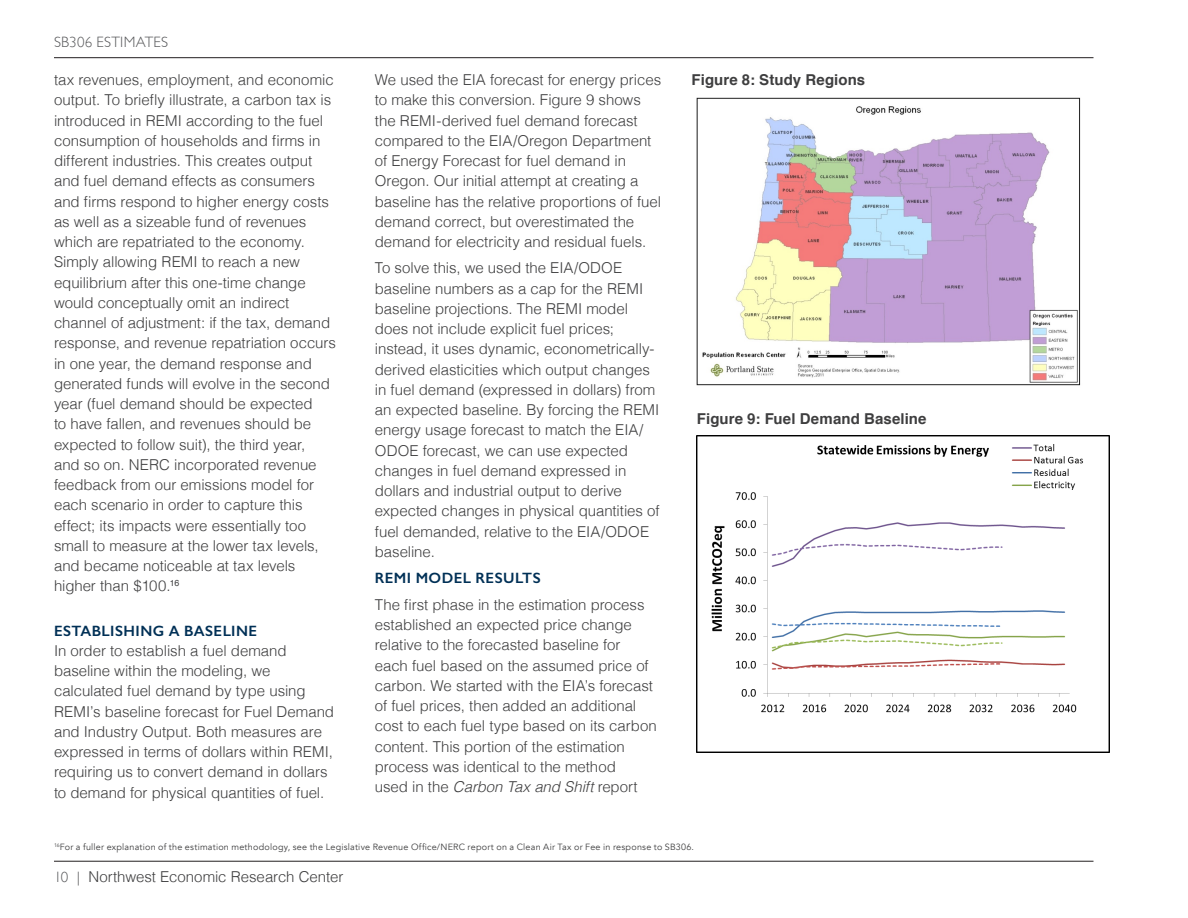
<style>
.page{position:relative;width:1188px;height:918px;background:#fff}
.page>*{position:absolute;margin:0;border:0;box-sizing:border-box;transform-origin:0 0}
.Body_Text{font:300 15px/20.2px "Helvetica";letter-spacing:-.005em;color:#3e3e3f}
.Body_Text-2{font:700 15px "Helvetica";letter-spacing:.005em;color:#3e3e3f}
.Heading_2{font:600 15px "Gill Sans";letter-spacing:.03em;color:#003056}
.Body_Text-3{font:600 15px "Gill Sans";letter-spacing:.03em;color:#003056}
.Top_Left_Header{font:300 15px "Gill Sans";letter-spacing:.015em;color:#57585a}
.Paragraph_Style_1{font:9px "Avenir";letter-spacing:.025em;color:#3e3e3f}
.s1{font-style:italic}
.s2{font-family:"Gill Sans";color:#57585a}
</style>
<div class="page">
<hr style="left:54px;top:861px;width:1040px;height:1px;background:#231f20">
<hr style="left:54px;top:57px;width:1040px;height:1px;background:#231f20">
<img style="left:696px;top:97px;width:385px;height:289px">
<img style="left:696px;top:435px;width:414px;height:317px">
<p class="Top_Left_Header" style="left:54px;top:30px;width:116px">SB306 ESTIMATES</p>
<p class="Body_Text" style="left:54px;top:69px;width:283px">tax revenues, employment, and economic output. To briefly illustrate, a carbon tax is introduced in REMI according to the fuel consumption of households and firms in different industries. This creates output and fuel demand effects as consumers and firms respond to higher energy costs as well as a sizeable fund of revenues which are repatriated to the economy.<br>Simply allowing REMI to reach a new equilibrium after this one-time change would conceptually omit an indirect channel of adjustment: if the tax, demand response, and revenue repatriation occurs in one year, the demand response and generated funds will evolve in the second year (fuel demand should be expected<br>to have fallen, and revenues should be expected to follow suit), the third year,<br>and so on. NERC incorporated revenue feedback from our emissions model for each scenario in order to capture this effect; its impacts were essentially too small to measure at the lower tax levels, and became noticeable at tax levels higher than $100.<sup>16</sup></p>
<p class="Heading_2" style="left:54px;top:622px;width:205px">ESTABLISHING A BASELINE</p>
<p class="Body_Text" style="left:54px;top:639px;width:282px">In order to establish a fuel demand baseline within the modeling, we calculated fuel demand by type using REMI’s baseline forecast for Fuel Demand and Industry Output. Both measures are expressed in terms of dollars within REMI, requiring us to convert demand in dollars to demand for physical quantities of fuel.</p>
<p class="Body_Text" style="left:375px;top:69px;width:288px">We used the EIA forecast for energy prices to make this conversion. Figure 9 shows the REMI-derived fuel demand forecast compared to the EIA/Oregon Department of Energy Forecast for fuel demand in Oregon. Our initial attempt at creating a baseline has the relative proportions of fuel demand correct, but overestimated the demand for electricity and residual fuels.</p>
<p class="Body_Text" style="left:375px;top:257px;width:286px">To solve this, we used the EIA/ODOE baseline numbers as a cap for the REMI baseline projections. The REMI model does not include explicit fuel prices; instead, it uses dynamic, econometrically&shy;derived elasticities which output changes in fuel demand (expressed in dollars) from an expected baseline. By forcing the REMI energy usage forecast to match the EIA/ ODOE forecast, we can use expected changes in fuel demand expressed in dollars and industrial output to derive expected changes in physical quantities of fuel demanded, relative to the EIA/ODOE baseline.</p>
<p class="Body_Text-3" style="left:375px;top:569px;width:167px">REMI MODEL RESULTS</p>
<p class="Body_Text" style="left:375px;top:593px;width:283px">The first phase in the estimation process established an expected price change relative to the forecasted baseline for each fuel based on the assumed price of carbon. We started with the EIA’s forecast of fuel prices, then added an additional cost to each fuel type based on its carbon content. This portion of the estimation process was identical to the method<br>used in the <span class="s1">Carbon Tax and Shift</span> report</p>
<p class="Body_Text-2" style="left:692px;top:67px;width:175px">Figure 8: Study Regions</p>
<p class="Body_Text-2" style="left:697px;top:406px;width:231px">Figure 9: Fuel Demand Baseline</p>
<p class="Paragraph_Style_1" style="left:54px;top:842px;width:642px"><sup>16</sup>For a fuller explanation of the estimation methodology, see the Legislative Revenue Office/NERC report on a Clean Air Tax or Fee in response to SB306.</p>
<p class="Body_Text" style="left:54px;top:865px;width:291px"><span class="s2">10 |</span> Northwest Economic Research Center</p>
</div>
